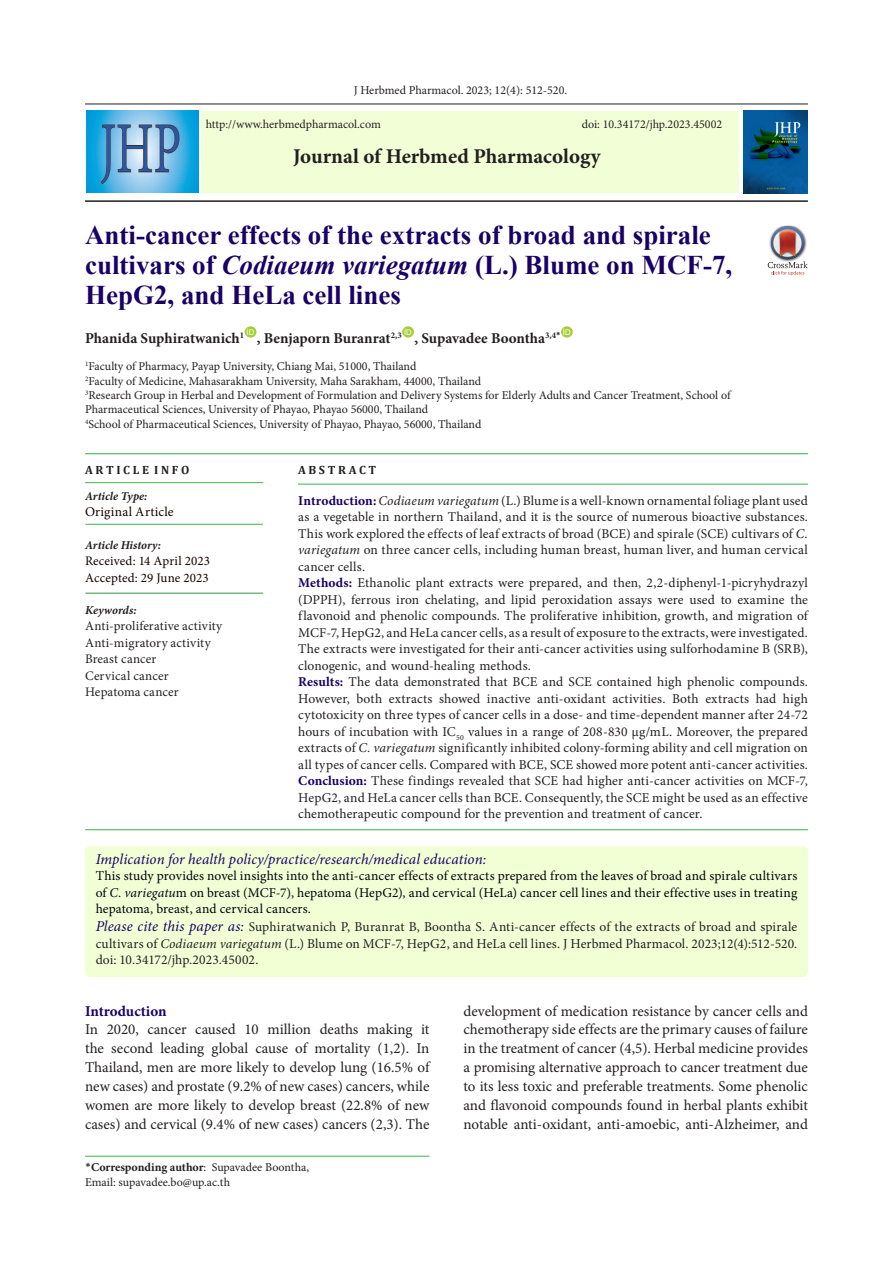
<style>
.page{position:relative;width:893px;height:1263px;background:#fff}
.page>*{position:absolute;margin:0;border:0;box-sizing:border-box;transform-origin:0 0}
.t1{font:700 27px/30px "Times New Roman";color:#190066}
.t2{font:700 21px "Minion Pro";color:#231f20}
.t3{font:15px/18.9px "Minion Pro";letter-spacing:-.005em;color:#231f20;text-align:justify}
.t4{font:700 15px "Minion Pro";color:#231f20}
.abstract{font:italic 15px "Minion Pro";letter-spacing:.005em;color:#190066}
.t5{font:700 15px "Minion Pro";letter-spacing:-.005em;color:#190066}
.abstract-2{font:13.5px/16.5px "Minion Pro";letter-spacing:.005em;color:#231f20;text-align:justify}
.abstract-3{font:13.5px/16.5px "Minion Pro";letter-spacing:.01em;color:#00000b;text-align:justify}
.t6{font:13.5px "Minion Pro";letter-spacing:.025em;color:#170000}
.t7{font:13.05px "Minion Pro";letter-spacing:.01em;color:#231f20}
.t8{font:13.05px "Minion Pro";letter-spacing:.005em;color:#170000}
.t9{font:12px/14.4px "Minion Pro";color:#231f20}
.t10{font:700 12px "Minion Pro";color:#231f20}
.t11{font:italic 700 12px "Minion Pro";color:#231f20}
.t12{font:700 12px "Cambria";color:#231f20}
.t13{font:7.8px "Arial";color:#fff}
.s1{font-style:italic}
.s2{font-weight:700;color:#190066}
.s3{font-style:italic;font-size:15px;color:#190066}
.s4{font-family:"Calibri";font-weight:400}
.s5{font-weight:400}
</style>
<div class="page">
<hr style="left:85px;top:104px;width:723px;height:1px;background:#231f20">
<hr style="left:85px;top:200px;width:723px;height:2px;background:#231f20">
<div style="left:201px;top:111px;width:538px;height:81px;background:#f2ffd6"></div>
<div style="left:245px;top:326px;width:11px;height:12px;background:#a6ce39;border-radius:50%"></div>
<div style="left:402px;top:326px;width:12px;height:12px;background:#a6ce39;border-radius:50%"></div>
<div style="left:561px;top:326px;width:12px;height:12px;background:#a6ce39;border-radius:50%"></div>
<hr style="left:85px;top:1156px;width:344px;height:1px;background:#3ab54a">
<div style="left:85px;top:846px;width:723px;height:131px;background:#f2ffd5;border-radius:5px"></div>
<hr style="left:298px;top:484px;width:510px;height:1px;background:#35b44a">
<hr style="left:85px;top:453px;width:723px;height:1px;background:#30ad4a">
<hr style="left:85px;top:829px;width:723px;height:1px;background:#35b44a">
<hr style="left:85px;top:482px;width:178px;height:1px;background:#42b649">
<hr style="left:85px;top:593px;width:178px;height:1px;background:#2c9c47">
<hr style="left:85px;top:524px;width:178px;height:1px;background:#35b44a">
<img style="left:744px;top:111px;width:64px;height:83px">
<img style="left:85px;top:111px;width:114px;height:81px">
<img style="left:782px;top:225px;width:12px;height:1px">
<svg style="left:768px;top:226px;width:40px;height:49px"></svg>
<p class="t9" style="left:354px;top:83px;width:215px">J Herbmed Pharmacol. 2023; 12(4): 512-520.</p>
<p class="t9" style="left:206px;top:117px;width:177px">http://www.herbmedpharmacol.com</p>
<p class="t9" style="left:582px;top:117px;width:142px">doi: 10.34172/jhp.2023.45002</p>
<p class="t2" style="left:293px;top:142px;width:309px">Journal of Herbmed Pharmacology</p>
<p class="t1" style="left:85px;top:219px;width:649px">Anti-cancer effects of the extracts of broad and spirale cultivars of <span class="s1">Codiaeum variegatum</span> (L.) Blume on MCF-7,<br>HepG2, and HeLa cell lines</p>
<p class="t4" style="left:85px;top:328px;width:161px">Phanida Suphiratwanich<sup>1</sup></p>
<p class="t13" style="left:404px;top:327px;width:9px">ID</p>
<p class="t4" style="left:414px;top:328px;width:148px">, Supavadee Boontha<sup>3,4</sup><sup>*</sup></p>
<p class="t13" style="left:563px;top:327px;width:9px">ID</p>
<p class="t9" style="left:85px;top:359px;width:333px"><sup>1</sup>Faculty of Pharmacy, Payap University, Chiang Mai, 51000, Thailand</p>
<p class="t9" style="left:85px;top:374px;width:398px"><sup>2</sup>Faculty of Medicine, Mahasarakham University, Maha Sarakham, 44000, Thailand</p>
<p class="t9" style="left:85px;top:388px;width:647px"><sup>3</sup>Research Group in Herbal and Development of Formulation and Delivery Systems for Elderly Adults and Cancer Treatment, School of<br>Pharmaceutical Sciences, University of Phayao, Phayao 56000, Thailand</p>
<p class="t9" style="left:85px;top:417px;width:398px"><sup>4</sup>School of Pharmaceutical Sciences, University of Phayao, Phayao, 56000, Thailand</p>
<p class="t13" style="left:247px;top:327px;width:9px">ID</p>
<p class="t4" style="left:257px;top:328px;width:146px">, Benjaporn Buranrat<sup>2,3</sup></p>
<p class="t12" style="left:85px;top:461px;width:106px">A R T I C L E I N F O</p>
<p class="t11" style="left:85px;top:487px;width:64px">Article Type:</p>
<p class="t6" style="left:85px;top:503px;width:90px">Original Article</p>
<p class="t11" style="left:85px;top:537px;width:78px">Article History:</p>
<p class="t8" style="left:85px;top:552px;width:127px">Received: 14 April 2023</p>
<p class="t8" style="left:85px;top:569px;width:125px">Accepted: 29 June 2023</p>
<p class="t11" style="left:85px;top:601px;width:53px">Keywords:</p>
<p class="t7" style="left:85px;top:617px;width:139px">Anti-proliferative activity</p>
<p class="t7" style="left:85px;top:634px;width:127px">Anti-migratory activity</p>
<p class="t7" style="left:85px;top:650px;width:73px">Breast cancer</p>
<p class="t7" style="left:85px;top:667px;width:85px">Cervical cancer</p>
<p class="t7" style="left:85px;top:683px;width:95px">Hepatoma cancer</p>
<p class="t12" style="left:298px;top:461px;width:80px">A B S T R A C T</p>
<p class="abstract-2" style="left:298px;top:492px;width:511px"><span class="s2">Introduction:</span> <span class="s1">Codiaeum variegatum</span> (L.) Blume is a well-known ornamental foliage plant used as a vegetable in northern Thailand, and it is the source of numerous bioactive substances.<br>This work explored the effects of leaf extracts of broad (BCE) and spirale (SCE) cultivars of <span class="s1">C. variegatum</span> on three cancer cells, including human breast, human liver, and human cervical cancer cells.</p>
<p class="abstract-2" style="left:298px;top:575px;width:511px"><span class="s2">Methods:</span> Ethanolic plant extracts were prepared, and then, 2,2-diphenyl-1-picryhydrazyl (DPPH), ferrous iron chelating, and lipid peroxidation assays were used to examine the flavonoid and phenolic compounds. The proliferative inhibition, growth, and migration of MCF-7, HepG2, and HeLa cancer cells, as a result of exposure to the extracts, were investigated.<br>The extracts were investigated for their anti-cancer activities using sulforhodamine B (SRB), clonogenic, and wound-healing methods.</p>
<p class="abstract-2" style="left:298px;top:674px;width:511px"><span class="s2">Results:</span> The data demonstrated that BCE and SCE contained high phenolic compounds.<br>However, both extracts showed inactive anti-oxidant activities. Both extracts had high cytotoxicity on three types of cancer cells in a dose- and time-dependent manner after 24-72 hours of incubation with IC<sub>50</sub> values in a range of 208-830 µg/mL. Moreover, the prepared extracts of <span class="s1">C. variegatum</span> significantly inhibited colony-forming ability and cell migration on all types of cancer cells. Compared with BCE, SCE showed more potent anti-cancer activities.</p>
<p class="abstract-2" style="left:298px;top:773px;width:511px"><span class="s2">Conclusion:</span> These findings revealed that SCE had higher anti-cancer activities on MCF-7, HepG2, and HeLa cancer cells than BCE. Consequently, the SCE might be used as an effective chemotherapeutic compound for the prevention and treatment of cancer.</p>
<p class="abstract" style="left:96px;top:848px;width:392px">Implication for health policy/practice/research/medical education:</p>
<p class="abstract-3" style="left:96px;top:867px;width:703px">This study provides novel insights into the anti-cancer effects of extracts prepared from the leaves of broad and spirale cultivars of <span class="s1">C. variegatu</span>m on breast (MCF-7), hepatoma (HepG2), and cervical (HeLa) cancer cell lines and their effective uses in treating hepatoma, breast, and cervical cancers.</p>
<p class="abstract-2" style="left:96px;top:918px;width:703px"><span class="s3">Please cite this paper as:</span> Suphiratwanich P, Buranrat B, Boontha S. Anti-cancer effects of the extracts of broad and spirale cultivars of <span class="s1">Codiaeum variegatum</span> (L.) Blume on MCF-7, HepG2, and HeLa cell lines. J Herbmed Pharmacol. 2023;12(4):512-520. doi: 10.34172/jhp.2023.45002.</p>
<p class="t5" style="left:85px;top:1000px;width:83px">Introduction</p>
<p class="t3" style="left:85px;top:1020px;width:346px">In 2020, cancer caused 10 million deaths making it the second leading global cause of mortality (1,2). In Thailand, men are more likely to develop lung (16.5% of new cases) and prostate (9.2% of new cases) cancers, while women are more likely to develop breast (22.8% of new cases) and cervical (9.4% of new cases) cancers (2,3). The</p>
<p class="t10" style="left:85px;top:1159px;width:226px"><span class="s4">*</span>Corresponding author<span class="s5">: Supavadee Boontha,</span></p>
<p class="t9" style="left:85px;top:1175px;width:147px">Email: supavadee.bo@up.ac.th</p>
<p class="t3" style="left:463px;top:1001px;width:346px">development of medication resistance by cancer cells and chemotherapy side effects are the primary causes of failure in the treatment of cancer (4,5). Herbal medicine provides a promising alternative approach to cancer treatment due to its less toxic and preferable treatments. Some phenolic and flavonoid compounds found in herbal plants exhibit notable anti-oxidant, anti-amoebic, anti-Alzheimer, and</p>
</div>
